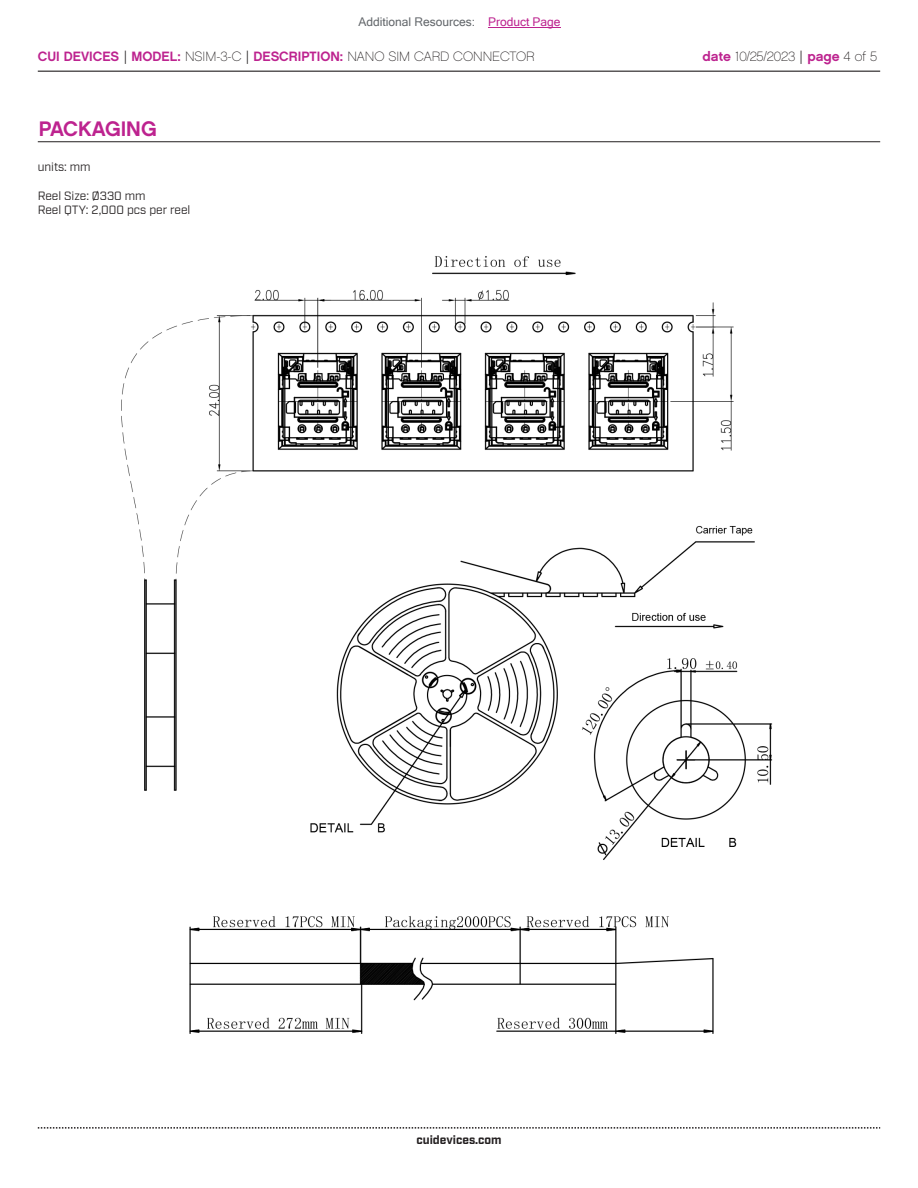
<style>
.page{position:relative;width:918px;height:1188px;background:#fff}
.page>*{position:absolute;margin:0;border:0;box-sizing:border-box;transform-origin:0 0}
.t1{font:21px "Chalet New York Nineteen Sixty";color:#bd238f}
.t2{font:13.5px "Chalet New York Nineteen Sixty";color:#bd238f}
.t3{font:13.5px "Chalet Paris Nineteen Sixty";letter-spacing:-.005em;color:#231f20}
.t4{font:12px/14.4px "Industry";color:#231f20}
.t5{font:12px "Microsoft Sans Serif";color:#63676b}
.t6{font:700 12px "Industry";color:#231f20}
.s1{color:#bd238f}
.s2{font-family:"Industry";color:#231f20}
.s3{font-family:"Chalet Paris Nineteen Sixty";color:#231f20}
.s4{font-family:"Chalet New York Nineteen Sixty";color:#bd238f}
.s5{font-family:"Industry"}
</style>
<div class="page">
<hr style="left:38px;top:71px;width:842px;height:1px;background:#231f20">
<svg style="left:38px;top:1127px;width:842px;height:2px"></svg>
<img style="left:121px;top:256px;width:652px;height:778px">
<hr style="left:38px;top:141px;width:842px;height:1px;background:#231f20">
<hr style="left:488px;top:27px;width:73px;height:1px;background:#bd238f">
<p class="t5" style="left:358px;top:15px;width:204px">Additional Resources: <span class="s1">Product Page</span></p>
<p class="t2" style="left:38px;top:47px;width:498px">CUI DEVICES <span class="s2">|</span> MODEL: <span class="s3">NSIM-3-C</span> <span class="s2">|</span> DESCRIPTION: <span class="s3">NANO SIM CARD CONNECTOR</span></p>
<p class="t3" style="left:703px;top:48px;width:176px"><span class="s4">date</span> 10/25/2023 <span class="s5">|</span> <span class="s4">page</span> 4 of 5</p>
<h1 class="t1" style="left:39px;top:115px;width:119px">PACKAGING</h1>
<p class="t4" style="left:38px;top:160px;width:54px">units: mm</p>
<p class="t4" style="left:38px;top:189px;width:154px">Reel Size: Ø330 mm<br>Reel QTY: 2,000 pcs per reel</p>
<p class="t6" style="left:416px;top:1132px;width:87px">cuidevices.com</p>
</div>
